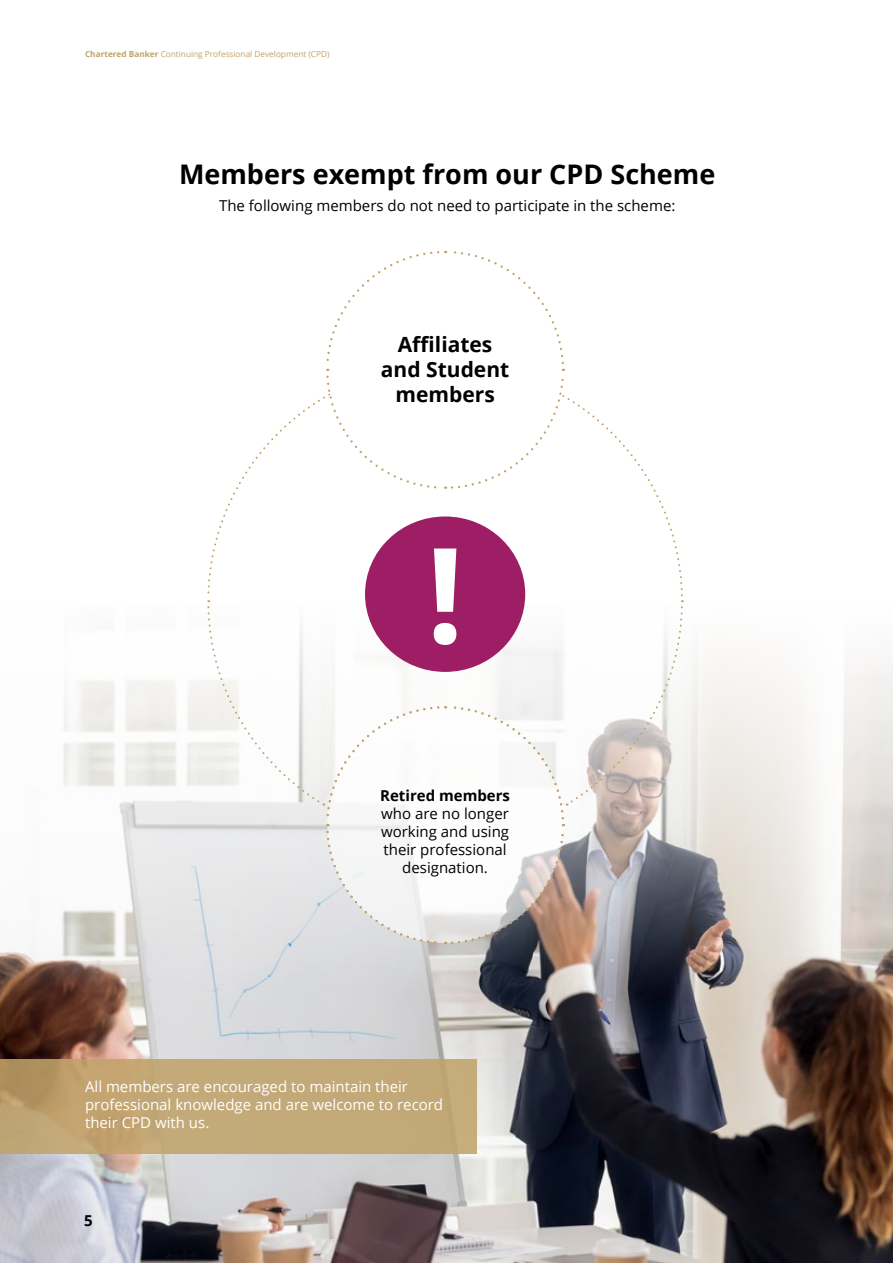
<style>
.page{position:relative;width:893px;height:1263px;background:#fff}
.page>*{position:absolute;margin:0;border:0;box-sizing:border-box;transform-origin:0 0}
.t1{font:700 132.6px "Open Sans";color:#fff}
.t2{font:700 27px "Open Sans";color:#000}
.t3{font:700 21px/25.2px "Open Sans";color:#000;text-align:center}
.t4{font:15px/18px "Open Sans";color:#000;text-align:center}
.t5{font:15px/18px "Open Sans";color:#fff}
.t6{font:700 15px "Open Sans";color:#000}
.t7{font:8.25px "Open Sans";color:#c1a36a}
.s1{font-weight:700}
</style>
<div class="page">
<img style="left:0;top:659px;width:893px;height:604px">
<svg style="left:0;top:1059px;width:476px;height:95px;background:#c1a674"></svg>
<svg style="left:479px;top:398px;width:204px;height:199px"></svg>
<svg style="left:207px;top:396px;width:195px;height:198px"></svg>
<svg style="left:206px;top:600px;width:478px;height:345px"></svg>
<svg style="left:325px;top:250px;width:240px;height:240px"></svg>
<div style="left:365px;top:516px;width:160px;height:156px;background:#9e1e65;border-radius:50%"></div>
<p class="t7" style="left:85px;top:49px;width:246px"><span class="s1">Chartered Banker</span> Continuing Professional Development (CPD)</p>
<h2 class="t2" style="left:179px;top:155px;width:538px">Members exempt from our CPD Scheme</h2>
<p class="t4" style="left:219px;top:196px;width:458px">The following members do not need to participate in the scheme:</p>
<h3 class="t3" style="left:381px;top:331px;width:130px">Affiliates and Student members</h3>
<h1 class="t1" style="left:426px;top:501px;width:39px">!</h1>
<p class="t6" style="left:380px;top:785px;width:131px">Retired members</p>
<p class="t4" style="left:381px;top:804px;width:130px">who are no longer working and using their professional designation.</p>
<p class="t5" style="left:85px;top:1077px;width:360px">All members are encouraged to maintain their professional knowledge and are welcome to record their CPD with us.</p>
<p class="t6" style="left:84px;top:1209px;width:10px">5</p>
</div>
